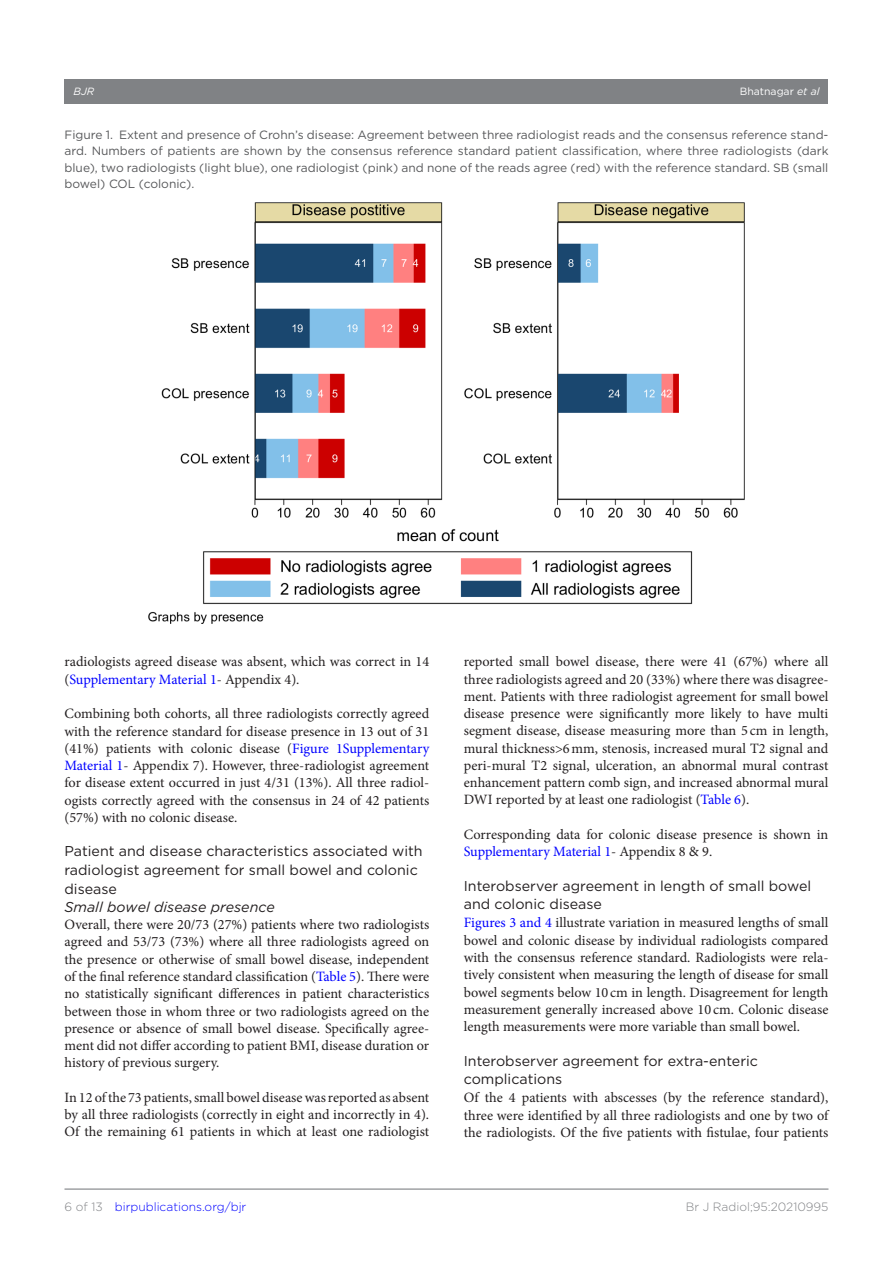
<style>
.page{position:relative;width:893px;height:1263px;background:#fff}
.page>*{position:absolute;margin:0;border:0;box-sizing:border-box;transform-origin:0 0}
.t1{font:14.25px/17.2px "Minion Pro";color:#231f20;text-align:justify}
.t2{font:14.25px/18.8px "Gotham";color:#231f20}
.t3{font:italic 14.25px "Gotham";color:#231f20}
.t4{font:12px/16.5px "Gotham";color:#57585a;text-align:justify}
.t5{font:300 12px "Gotham";color:#00f}
.t6{font:300 12px "Gotham";color:#808285}
.t7{font:10.5px "Gotham";color:#fff}
.t8{font:italic 10.5px "Gotham";color:#fff}
.s1{font-style:italic}
.s2{color:#00f}
.s3{color:#808285}
</style>
<div class="page">
<hr style="left:64px;top:1188px;width:764px;height:2px;background:#808285">
<div style="left:64px;top:79px;width:764px;height:24px;background:#808285"></div>
<img style="left:149px;top:202px;width:595px;height:421px">
<p class="t8" style="left:74px;top:85px;width:22px">BJR</p>
<p class="t7" style="left:740px;top:85px;width:81px">Bhatnagar <span class="s1">et al</span></p>
<p class="t4" style="left:64px;top:126px;width:765px">Figure 1. Extent and presence of Crohn’s disease: Agreement between three radiologist reads and the consensus reference stand&shy;ard. Numbers of patients are shown by the consensus reference standard patient classification, where three radiologists (dark blue), two radiologists (light blue), one radiologist (pink) and none of the reads agree (red) with the reference standard. SB (small bowel) COL (colonic).</p>
<p class="t1" style="left:64px;top:653px;width:366px">radiologists agreed disease was absent, which was correct in 14 (<span class="s2">Supplementary Material 1</span>- Appendix 4).</p>
<p class="t1" style="left:64px;top:705px;width:366px">Combining both cohorts, all three radiologists correctly agreed with the reference standard for disease presence in 13 out of 31 (41%) patients with colonic disease (<span class="s2">Figure 1Supplementary Material 1</span>- Appendix 7). However, three-radiologist agreement for disease extent occurred in just 4/31 (13%). All three radiol&shy;ogists correctly agreed with the consensus in 24 of 42 patients (57%) with no colonic disease.</p>
<p class="t2" style="left:64px;top:842px;width:360px">Patient and disease characteristics associated with radiologist agreement for small bowel and colonic disease</p>
<p class="t3" style="left:64px;top:899px;width:212px">Small bowel disease presence</p>
<p class="t1" style="left:64px;top:916px;width:366px">Overall, there were 20/73 (27%) patients where two radiologists agreed and 53/73 (73%) where all three radiologists agreed on the presence or otherwise of small bowel disease, independent of the final reference standard classification (<span class="s2">Table 5</span>). There were no statistically significant differences in patient characteristics between those in whom three or two radiologists agreed on the presence or absence of small bowel disease. Specifically agree&shy;ment did not differ according to patient BMI, disease duration or history of previous surgery.</p>
<p class="t1" style="left:64px;top:1089px;width:366px">In 12 of the 73 patients, small bowel disease was reported as absent by all three radiologists (correctly in eight and incorrectly in 4).<br>Of the remaining 61 patients in which at least one radiologist</p>
<p class="t1" style="left:464px;top:653px;width:366px">reported small bowel disease, there were 41 (67%) where all three radiologists agreed and 20 (33%) where there was disagree&shy;ment. Patients with three radiologist agreement for small bowel disease presence were significantly more likely to have multi segment disease, disease measuring more than 5 cm in length, mural thickness&gt;6mm, stenosis, increased mural T2 signal and peri-mural T2 signal, ulceration, an abnormal mural contrast enhancement pattern comb sign, and increased abnormal mural DWI reported by at least one radiologist (<span class="s2">Table 6</span>).</p>
<p class="t1" style="left:464px;top:826px;width:366px">Corresponding data for colonic disease presence is shown in<br><span class="s2">Supplementary Material 1</span>- Appendix 8 &amp; 9.</p>
<p class="t2" style="left:464px;top:876px;width:349px">Interobserver agreement in length of small bowel and colonic disease</p>
<p class="t1" style="left:464px;top:914px;width:366px"><span class="s2">Figures 3 and 4</span> illustrate variation in measured lengths of small bowel and colonic disease by individual radiologists compared with the consensus reference standard. Radiologists were rela&shy;tively consistent when measuring the length of disease for small bowel segments below 10 cm in length. Disagreement for length measurement generally increased above 10 cm. Colonic disease length measurements were more variable than small bowel.</p>
<p class="t2" style="left:464px;top:1051px;width:296px">Interobserver agreement for extra-enteric complications</p>
<p class="t1" style="left:464px;top:1089px;width:366px">Of the 4 patients with abscesses (by the reference standard), three were identified by all three radiologists and one by two of the radiologists. Of the five patients with fistulae, four patients</p>
<p class="t5" style="left:64px;top:1199px;width:183px"><span class="s3">6 of 13</span> birpublications.org/bjr</p>
<p class="t6" style="left:686px;top:1199px;width:144px">Br J Radiol;95:20210995</p>
</div>
